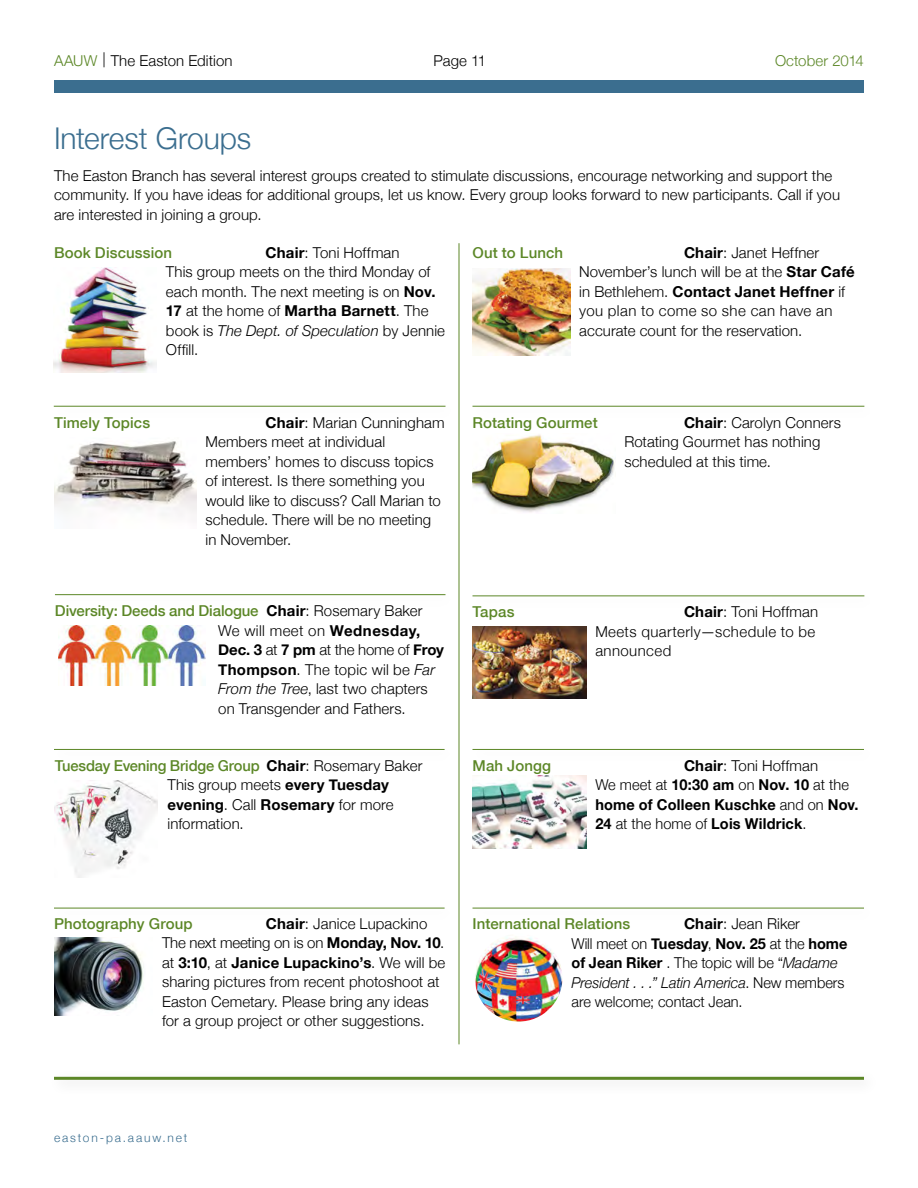
<style>
.page{position:relative;width:918px;height:1188px;background:#fff}
.page>*{position:absolute;margin:0;border:0;box-sizing:border-box;transform-origin:0 0}
.Heading{font:300 30px "Helvetica Neue";letter-spacing:-.005em;color:#3b6e8f}
.Subhead{font:300 15px/19.5px "Helvetica Neue";letter-spacing:.005em;color:#000}
.Body_Copy{font:300 15px/19.5px "Helvetica Neue";letter-spacing:.005em;color:#000}
.Subhead-2{font:700 15px/19.5px "Helvetica Neue";letter-spacing:.01em;color:#000}
.Subhead-3{font:500 15px "Helvetica Neue";letter-spacing:.01em;color:#5c8727}
.Subhead-4{font:300 15px/19.5px "Helvetica Neue";letter-spacing:.025em;color:#000}
.Body_Copy-2{font:500 15px "Helvetica Neue";letter-spacing:.01em;color:#5c8727}
.Heading-2{font:300 15px "Helvetica Neue";letter-spacing:.01em;color:#000}
.Heading-3{font:300 15px "Helvetica Neue";letter-spacing:.005em;color:#5c8727}
.Chart_Copy{font:300 15px "Helvetica Neue";letter-spacing:-.005em;color:#000}
.Heading-4{font:300 12px "Helvetica Neue";letter-spacing:.155em;color:#3b6e8f}
.s1{color:#5c8727}
.s2{font-weight:700}
.s3{font-style:italic}
.s4{font-weight:500;color:#5c8727}
.s5{font-weight:300}
</style>
<div class="page">
<div style="left:54px;top:81px;width:810px;height:12px;background:#3b6e8f"></div>
<hr style="left:459px;top:243px;width:1px;height:801px;background:#5c8727">
<div style="left:48px;top:1070px;width:831px;height:26px;background:#fbfbfb"></div>
<hr style="left:54px;top:1077px;width:810px;height:3px;background:#5c8727">
<img style="left:54px;top:268px;width:103px;height:104px">
<img style="left:475px;top:934px;width:87px;height:88px;border-radius:44px">
<hr style="left:472px;top:908px;width:392px;height:1px;background:#5c8727">
<img style="left:59px;top:626px;width:146px;height:59px">
<hr style="left:55px;top:594px;width:390px;height:1px;background:#5c8727">
<img style="left:472px;top:268px;width:98px;height:88px">
<img style="left:472px;top:434px;width:143px;height:78px">
<hr style="left:472px;top:406px;width:392px;height:1px;background:#5c8727">
<img style="left:55px;top:780px;width:103px;height:97px">
<hr style="left:54px;top:749px;width:391px;height:1px;background:#5c8727">
<img style="left:54px;top:441px;width:142px;height:73px">
<hr style="left:54px;top:406px;width:392px;height:1px;background:#5c8727">
<img style="left:472px;top:626px;width:114px;height:73px">
<hr style="left:472px;top:596px;width:392px;height:1px;background:#5c8727">
<hr style="left:54px;top:908px;width:391px;height:1px;background:#5c8727">
<img style="left:55px;top:937px;width:89px;height:79px">
<img style="left:472px;top:776px;width:114px;height:72px">
<hr style="left:472px;top:749px;width:392px;height:1px;background:#5c8727">
<p class="Heading-2" style="left:54px;top:51px;width:180px"><span class="s1">AAUW</span> | The Easton Edition</p>
<p class="Chart_Copy" style="left:434px;top:52px;width:54px">Page 11</p>
<p class="Heading-3" style="left:775px;top:51px;width:90px">October 2014</p>
<p class="Heading" style="left:54px;top:120px;width:199px">Interest Groups</p>
<p class="Body_Copy" style="left:54px;top:165px;width:788px">The Easton Branch has several interest groups created to stimulate discussions, encourage networking and support the community. If you have ideas for additional groups, let us know. Every group looks forward to new participants. Call if you are interested in joining a group.</p>
<p class="Subhead-3" style="left:54px;top:243px;width:120px">Book Discussion</p>
<p class="Subhead" style="left:166px;top:242px;width:281px;text-indent:100px"><span class="s2">Chair</span>: Toni Hoffman<br>This group meets on the third Monday of each month. The next meeting is on <span class="s2">Nov.<br>17</span> at the home of <span class="s2">Martha Barnett</span>. The book is <span class="s3">The Dept. of Speculation</span> by Jennie<br>Offill.</p>
<p class="Subhead-3" style="left:472px;top:243px;width:92px">Out to Lunch</p>
<p class="Subhead" style="left:579px;top:242px;width:277px;text-indent:105px"><span class="s2">Chair</span>: Janet Heffner November’s lunch will be at the <span class="s2">Star Café </span>in Bethlehem. <span class="s2">Contact Janet Heffner</span> if you plan to come so she can have an accurate count for the reservation.</p>
<p class="Subhead-3" style="left:54px;top:413px;width:98px">Timely Topics</p>
<p class="Subhead" style="left:205px;top:412px;width:241px;text-indent:60px"><span class="s2">Chair</span>: Marian Cunningham<br>Members meet at individual members’ homes to discuss topics of interest. Is there something you would like to discuss? Call Marian to schedule. There will be no meeting in November.</p>
<p class="Subhead" style="left:218px;top:601px;width:227px;text-indent:-163px"><span class="s4">Diversity: Deeds and Dialogue</span> <span class="s2">Chair</span>: Rosemary Baker We will meet on <span class="s2">Wednesday, Dec. 3</span> at <span class="s2">7 pm</span> at the home of <span class="s2">Froy Thompson</span>. The topic wil be <span class="s3">Far From the Tree</span>, last two chapters on Transgender and Fathers.</p>
<p class="Subhead" style="left:168px;top:755px;width:257px;text-indent:-113px"><span class="s4">Tuesday Evening Bridge Group</span> <span class="s2">Chair</span>: Rosemary Baker<br>This group meets <span class="s2">every Tuesday evening</span>. Call <span class="s2">Rosemary</span> for more information.</p>
<p class="Subhead-3" style="left:472px;top:413px;width:127px">Rotating Gourmet</p>
<p class="Subhead" style="left:624px;top:412px;width:218px;text-indent:60px"><span class="s2">Chair</span>: Carolyn Conners<br>Rotating Gourmet has nothing scheduled at this time.</p>
<p class="Subhead-3" style="left:472px;top:603px;width:43px">Tapas</p>
<p class="Subhead-4" style="left:595px;top:602px;width:224px;text-indent:89px"><span class="s2">Chair</span>: Toni Hoffman<br>Meets quarterly—schedule to be announced</p>
<p class="Subhead-3" style="left:472px;top:756px;width:80px">Mah Jongg</p>
<p class="Subhead-2" style="left:595px;top:755px;width:265px;text-indent:89px">Chair<span class="s5">: Toni Hoffman<br>We meet at</span> 10:30 am <span class="s5">on</span> Nov. 10 <span class="s5">at the </span>home of Colleen Kuschke <span class="s5">and on</span> Nov.<br>24 <span class="s5">at the home of</span> Lois Wildrick<span class="s5">.</span></p>
<p class="Subhead-3" style="left:54px;top:914px;width:140px">Photography Group</p>
<p class="Subhead" style="left:162px;top:913px;width:285px;text-indent:104px"><span class="s2">Chair</span>: Janice Lupackino The next meeting on is on <span class="s2">Monday, Nov. 10</span>. at <span class="s2">3:10</span>, at <span class="s2">Janice Lupackino’s</span>. We will be sharing pictures from recent photoshoot at Easton Cemetary. Please bring any ideas for a group project or other suggestions.</p>
<p class="Body_Copy" style="left:571px;top:914px;width:278px;text-indent:113px"><span class="s2">Chair</span>: Jean Riker<br>Will meet on <span class="s2">Tuesday</span>, <span class="s2">Nov. 25</span> at the <span class="s2">home of Jean Riker</span> . The topic will be “<span class="s3">Madame President . . .” Latin America</span>. New members are welcome; contact Jean.</p>
<p class="Body_Copy-2" style="left:472px;top:915px;width:159px">International Relations</p>
<p class="Heading-4" style="left:54px;top:1131px;width:135px">easton-pa.aauw.net</p>
</div>
